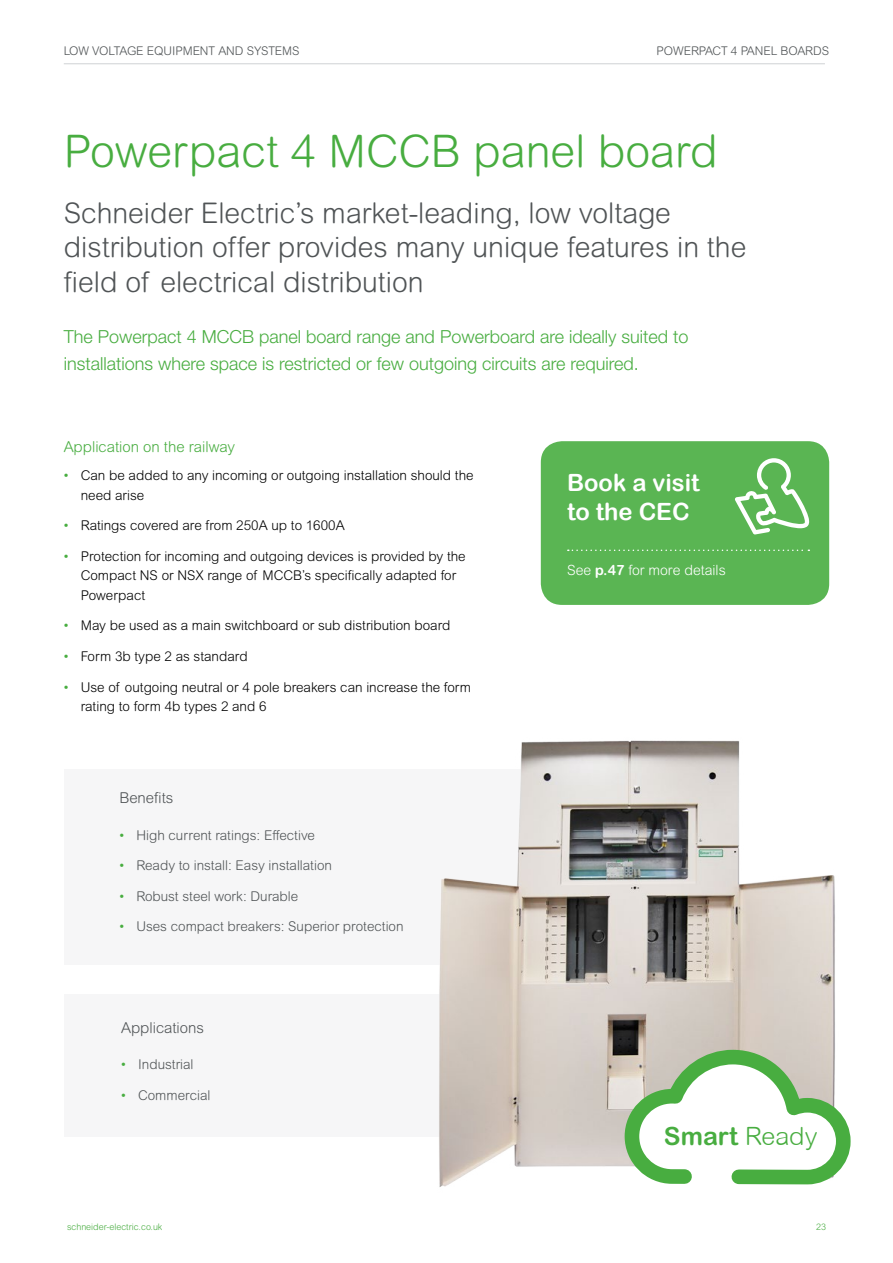
<style>
.page{position:relative;width:893px;height:1263px;background:#fff}
.page>*{position:absolute;margin:0;border:0;box-sizing:border-box;transform-origin:0 0}
.t1{font:300 45px "Arial Rounded MT Std";color:#48ad40}
.t2{font:300 28.5px/34.5px "Arial Rounded MT Std";color:#505456}
.t3{font:700 25.2px "Arial Rounded MT Pro";color:#48ad40}
.t4{font:23.85px/28.5px "Arial Rounded MT Bold";color:#fff}
.t5{font:300 18px/27px "Helvetica Neue LT Std";color:#48ad40}
.t6{font:300 15px "Arial Rounded MT Pro";color:#48ad40}
.t7{font:300 15px "Arial Rounded MT Pro";color:#505456}
.t8{font:300 14.1px "Arial Rounded MT Pro";color:#fff}
.t9{font:300 13.5px/19.5px "Arial Rounded MT Pro";color:#000}
.t10{font:300 13.5px "Arial Rounded MT Pro";color:#505456}
.t11{font:300 12px "Arial Rounded MT Std";letter-spacing:-.005em;color:#505456}
.t12{font:300 9px "Arial Rounded MT Std";color:#48ad40}
.s1{color:#48ad40}
.s2{font-weight:700}
.s3{font-family:"Arial Rounded MT";font-weight:300}
</style>
<div class="page">
<hr style="left:64px;top:63px;width:761px;height:1px;background:#9fa4a9">
<div style="left:64px;top:769px;width:493px;height:196px;background:#f6f6f7"></div>
<div style="left:65px;top:994px;width:404px;height:142px;background:#f6f6f7"></div>
<img style="left:438px;top:740px;width:397px;height:447px">
<svg style="left:617px;top:1043px;width:234px;height:144px"></svg>
<div style="left:541px;top:441px;width:288px;height:164px;background:#5ab553;border-radius:21px"></div>
<svg style="left:568px;top:549px;width:241px;height:2px"></svg>
<svg style="left:735px;top:458px;width:74px;height:76px"></svg>
<p class="t11" style="left:64px;top:44px;width:237px">LOW VOLTAGE EQUIPMENT AND SYSTEMS</p>
<p class="t11" style="left:657px;top:44px;width:174px">POWERPACT 4 PANEL BOARDS</p>
<h1 class="t1" style="left:64px;top:125px;width:655px">Powerpact 4 MCCB panel board</h1>
<h2 class="t2" style="left:64px;top:196px;width:684px">Schneider Electric’s market-leading, low voltage distribution offer provides many unique features in the field of electrical distribution</h2>
<h3 class="t5" style="left:64px;top:323px;width:626px">The Powerpact 4 MCCB panel board range and Powerboard are ideally suited to installations where space is restricted or few outgoing circuits are required.</h3>
<p class="t6" style="left:64px;top:438px;width:173px">Application on the railway</p>
<p class="t9" style="left:81px;top:466px;width:394px;text-indent:-17px"><span class="s1">•</span> Can be added to any incoming or outgoing installation should the need arise</p>
<p class="t9" style="left:64px;top:516px;width:282px"><span class="s1">•</span> Ratings covered are from 250A up to 1600A</p>
<p class="t9" style="left:81px;top:547px;width:386px;text-indent:-17px"><span class="s1">•</span> Protection for incoming and outgoing devices is provided by the<br>Compact NS or NSX range of MCCB’s specifically adapted for<br>Powerpact</p>
<p class="t9" style="left:64px;top:616px;width:388px"><span class="s1">•</span> May be used as a main switchboard or sub distribution board</p>
<p class="t9" style="left:64px;top:647px;width:185px"><span class="s1">•</span> Form 3b type 2 as standard</p>
<p class="t9" style="left:81px;top:678px;width:392px;text-indent:-17px"><span class="s1">•</span> Use of outgoing neutral or 4 pole breakers can increase the form rating to form 4b types 2 and 6</p>
<p class="t7" style="left:119px;top:789px;width:56px">Benefits</p>
<p class="t10" style="left:119px;top:827px;width:197px"><span class="s1">•</span> High current ratings: Effective</p>
<p class="t10" style="left:119px;top:858px;width:214px"><span class="s1">•</span> Ready to install: Easy installation</p>
<p class="t10" style="left:119px;top:888px;width:180px"><span class="s1">•</span> Robust steel work: Durable</p>
<p class="t10" style="left:119px;top:919px;width:286px"><span class="s1">•</span> Uses compact breakers: Superior protection</p>
<p class="t7" style="left:121px;top:1019px;width:84px">Applications</p>
<p class="t10" style="left:121px;top:1057px;width:74px"><span class="s1">•</span> Industrial</p>
<p class="t10" style="left:121px;top:1087px;width:91px"><span class="s1">•</span> Commercial</p>
<h3 class="t4" style="left:567px;top:468px;width:134px">Book a visit to the CEC</h3>
<p class="t8" style="left:567px;top:562px;width:160px">See <span class="s2">p.47</span> for more details</p>
<h3 class="t3" style="left:664px;top:1121px;width:155px">Smart <span class="s3">Ready</span></h3>
<p class="t12" style="left:67px;top:1222px;width:97px">schneider-electric.co.uk</p>
<p class="t12" style="left:816px;top:1222px;width:11px">23</p>
</div>
